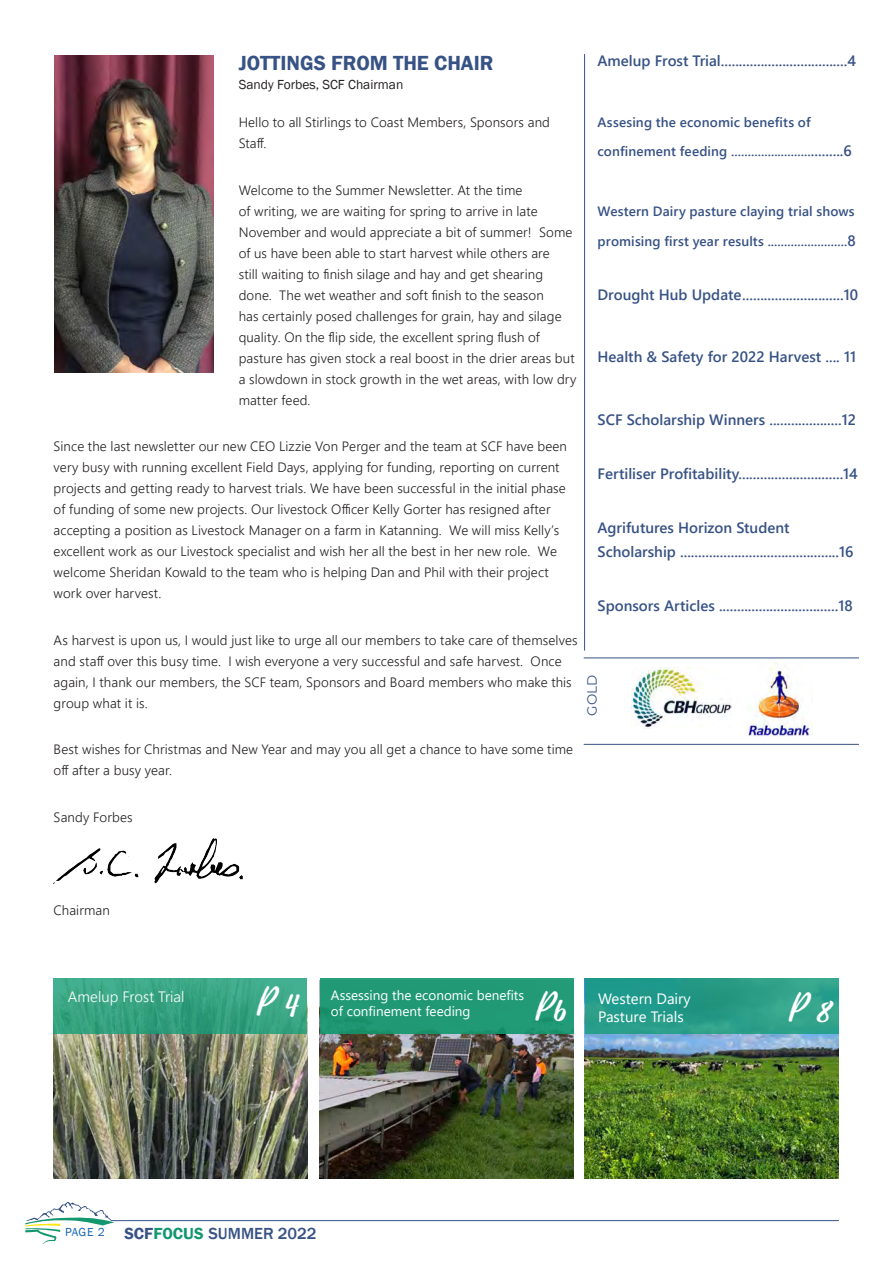
<style>
.page{position:relative;width:893px;height:1263px;background:#fff}
.page>*{position:absolute;margin:0;border:0;box-sizing:border-box;transform-origin:0 0}
.t1{font:35.55px "Playlist Script";color:#fff}
.t2{font:600 21px "Franklin Gothic";color:#375285}
.t3{font:500 16.5px "Franklin Gothic";color:#375285}
.t4{font:600 15px/24px "Segoe UI";color:#375285}
.t5{font:15px "Segoe UI";color:#fff}
.t6{font:300 15px "Segoe UI";letter-spacing:.005em;color:#fff}
.t7{font:300 13.5px/21px "Segoe UI";letter-spacing:.01em;color:#231f20}
.t8{font:600 13.5px "Segoe UI";letter-spacing:.01em;color:#375285}
.t9{font:600 13.5px/28.5px "Segoe UI";letter-spacing:.01em;color:#385285}
.t10{font:13.5px/16.2px "Segoe UI";color:#fff}
.t11{font:13.5px "Franklin Gothic";color:#231f20}
.t12{font:13.5px "Montserrat";color:#375285}
.s1{font-size:15px}
.s2{font-size:15px;color:#375285}
.s3{font-weight:600}
.s4{font-weight:600;color:#13976e}
</style>
<div class="page">
<svg style="left:25px;top:1202px;width:89px;height:42px"></svg>
<hr style="left:111px;top:1220px;width:728px;height:1px;background:#375285">
<img style="left:54px;top:55px;width:159px;height:317px">
<img style="left:585px;top:1033px;width:254px;height:146px">
<svg style="left:585px;top:978px;width:254px;height:55px;background:#289d89"></svg>
<img style="left:54px;top:998px;width:254px;height:181px">
<div style="left:54px;top:978px;width:253px;height:55px;background:linear-gradient(to bottom,#41ad8d,#2f9c78)"></div>
<img style="left:319px;top:980px;width:254px;height:199px">
<div style="left:320px;top:978px;width:253px;height:55px;background:#219974"></div>
<hr style="left:584px;top:54px;width:1px;height:597px;background:#375285">
<img style="left:748px;top:663px;width:64px;height:74px">
<hr style="left:584px;top:657px;width:275px;height:1px;background:#375285">
<img style="left:632px;top:668px;width:99px;height:60px">
<hr style="left:584px;top:744px;width:275px;height:1px;background:#375285">
<img style="left:54px;top:839px;width:188px;height:44px">
<p class="t2" style="left:239px;top:50px;width:256px">JOTTINGS FROM THE CHAIR</p>
<p class="t11" style="left:239px;top:77px;width:166px">Sandy Forbes, SCF Chairman</p>
<p class="t7" style="left:239px;top:110px;width:313px">Hello to all Stirlings to Coast Members, Sponsors and<br>Staff.</p>
<p class="t7" style="left:239px;top:178px;width:339px">Welcome to the Summer Newsletter. At the time<br>of writing, we are waiting for spring to arrive in late November and would appreciate a bit of summer! Some of us have been able to start harvest while others are<br>still waiting to finish silage and hay and get shearing done. The wet weather and soft finish to the season<br>has certainly posed challenges for grain, hay and silage quality. On the flip side, the excellent spring flush of pasture has given stock a real boost in the drier areas but a slowdown in stock growth in the wet areas, with low dry matter feed.</p>
<p class="t7" style="left:54px;top:435px;width:515px">Since the last newsletter our new CEO Lizzie Von Perger and the team at SCF have been very busy with running excellent Field Days, applying for funding, reporting on current projects and getting ready to harvest trials. We have been successful in the initial phase of funding of some new projects. Our livestock Officer Kelly Gorter has resigned after accepting a position as Livestock Manager on a farm in Katanning. We will miss Kelly’s excellent work as our Livestock specialist and wish her all the best in her new role. We welcome Sheridan Kowald to the team who is helping Dan and Phil with their project work over harvest.</p>
<p class="t7" style="left:54px;top:628px;width:525px">As harvest is upon us, I would just like to urge all our members to take care of themselves and staff over this busy time. I wish everyone a very successful and safe harvest. Once again, I thank our members, the SCF team, Sponsors and Board members who make this group what it is.</p>
<p class="t7" style="left:54px;top:738px;width:521px">Best wishes for Christmas and New Year and may you all get a chance to have some time off after a busy year.</p>
<p class="t7" style="left:54px;top:805px;width:81px">Sandy Forbes</p>
<p class="t4" style="left:597px;top:48px;width:260px">Amelup Frost Trial...................................4</p>
<p class="t9" style="left:597px;top:107px;width:256px">Assesing the economic benefits of confinement feeding ........................<span class="s1">........</span><span class="s2">.6</span></p>
<p class="t8" style="left:597px;top:198px;width:259px">Western Dairy pasture claying trial shows</p>
<p class="t8" style="left:597px;top:228px;width:260px">promising first year results ........................<span class="s1">8</span></p>
<p class="t4" style="left:597px;top:281px;width:262px">Drought Hub Update............................10</p>
<p class="t4" style="left:597px;top:344px;width:260px">Health &amp; Safety for 2022 Harvest .... 11</p>
<p class="t4" style="left:597px;top:406px;width:260px">SCF Scholarship Winners ....................12</p>
<p class="t4" style="left:597px;top:460px;width:262px">Fertiliser Profitability.............................14</p>
<p class="t4" style="left:597px;top:514px;width:258px">Agrifutures Horizon Student<br>Scholarship ............................................16</p>
<p class="t4" style="left:597px;top:592px;width:257px">Sponsors Articles .................................18</p>
<p class="t12" style="left:583px;top:716px;width:42px;rotate:-90deg">GOLD</p>
<p class="t7" style="left:54px;top:898px;width:58px">Chairman</p>
<p class="t1" style="left:257px;top:977px;width:43px">P 4</p>
<p class="t1" style="left:789px;top:983px;width:44px">P 8</p>
<p class="t10" style="left:331px;top:986px;width:195px">Assessing the economic benefits of confinement feeding</p>
<p class="t1" style="left:535px;top:982px;width:32px">P6</p>
<p class="t6" style="left:68px;top:982px;width:118px">Amelup Frost Trial</p>
<p class="t5" style="left:598px;top:984px;width:94px">Western Dairy</p>
<p class="t5" style="left:598px;top:1002px;width:87px">Pasture Trials</p>
<p class="t3" style="left:65px;top:1223px;width:253px"><sup>PAGE</sup> <sup>2</sup> <span class="s3">SCF</span><span class="s4">FOCUS</span> SUMMER 2022</p>
</div>
